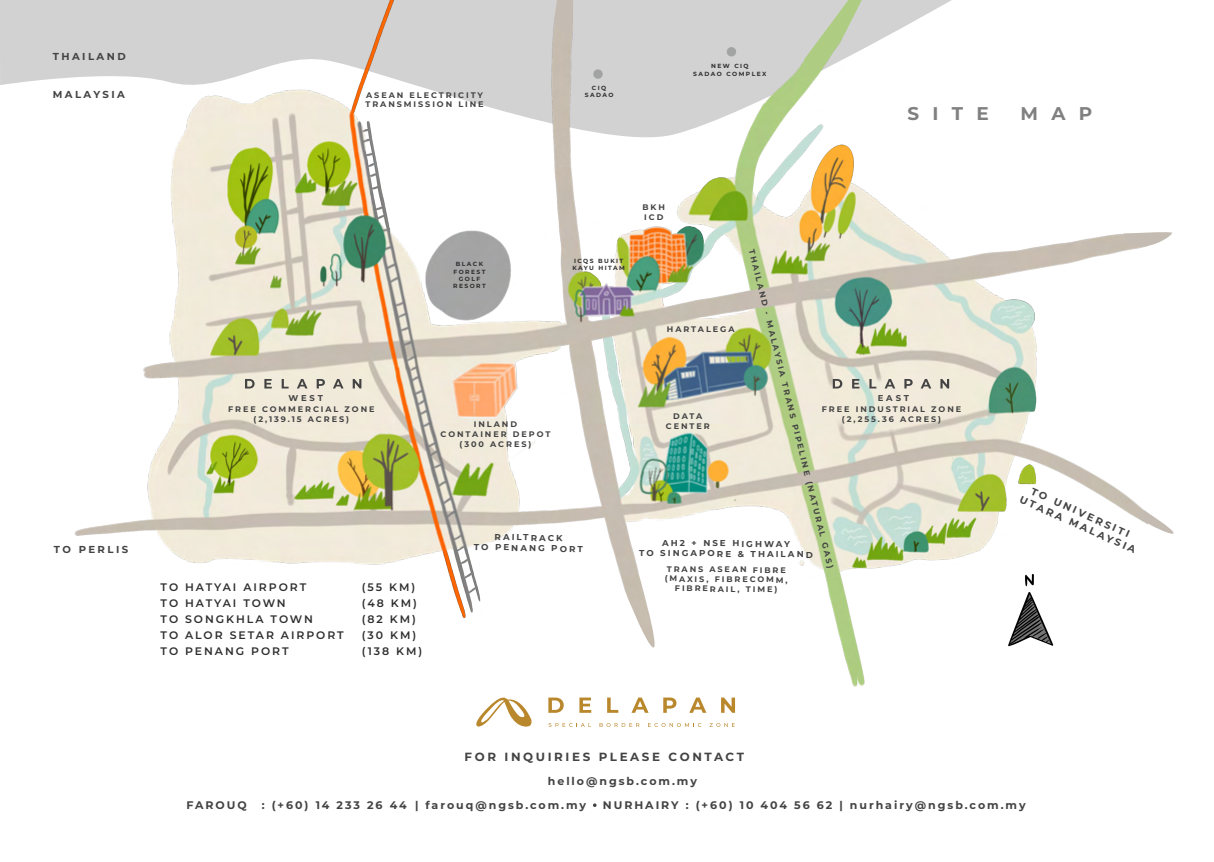
<style>
.page{position:relative;width:1214px;height:862px;background:#fff}
.page>*{position:absolute;margin:0;border:0;box-sizing:border-box;transform-origin:0 0}
.t1{font:700 18.4px "Montserrat";letter-spacing:.72em;color:#808080}
.t2{font:700 11.8px "Montserrat";letter-spacing:.22em;color:#434343}
.t3{font:700 11px "Montserrat";letter-spacing:.18em;color:#434343}
.t4{font:600 10.8px/16px "Montserrat";letter-spacing:.18em;color:#2e2e2e}
.t5{font:700 10.2px/12.2px "Montserrat";letter-spacing:.24em;color:#434343;text-align:center}
.t6{font:700 8.6px/10.4px "Montserrat";color:#434343;text-align:center}
.t7{font:700 8.4px "Montserrat";letter-spacing:.335em;color:#434343}
.t8{font:700 8px/9.6px "Montserrat";letter-spacing:.24em;color:#434343;text-align:center}
.t9{font:700 6px/7.2px "Montserrat";letter-spacing:.24em;color:#2e2e2e;text-align:center}
</style>
<div class="page">
<div style="left:2px;top:2px;width:23px;height:83px;background:#d3d2d2"></div>
<img style="left:25px;top:2px;width:1119px;height:685px">
<svg style="left:245px;top:379px;width:9px;height:9px"></svg>
<svg style="left:264px;top:379px;width:8px;height:9px"></svg>
<svg style="left:281px;top:379px;width:7px;height:9px"></svg>
<svg style="left:297px;top:379px;width:10px;height:9px"></svg>
<svg style="left:316px;top:379px;width:9px;height:9px"></svg>
<svg style="left:333px;top:379px;width:10px;height:9px"></svg>
<svg style="left:352px;top:379px;width:9px;height:9px"></svg>
<svg style="left:832px;top:379px;width:10px;height:9px"></svg>
<svg style="left:852px;top:379px;width:7px;height:9px"></svg>
<svg style="left:869px;top:379px;width:7px;height:9px"></svg>
<svg style="left:884px;top:379px;width:11px;height:9px"></svg>
<svg style="left:904px;top:379px;width:8px;height:9px"></svg>
<svg style="left:920px;top:379px;width:11px;height:9px"></svg>
<svg style="left:940px;top:379px;width:9px;height:9px"></svg>
<svg style="left:1132px;top:510px;width:40px;height:27px"></svg>
<svg style="left:1122px;top:231px;width:50px;height:17px"></svg>
<svg style="left:804px;top:2px;width:57px;height:73px;background:#ccd6bc"></svg>
<div style="left:593px;top:69px;width:9px;height:10px;background:#a2a3a3;border-radius:50%"></div>
<div style="left:726px;top:47px;width:10px;height:9px;background:#a2a3a3;border-radius:50%"></div>
<svg style="left:554px;top:2px;width:19px;height:32px"></svg>
<svg style="left:593px;top:803px;width:3px;height:4px"></svg>
<img style="left:1004px;top:571px;width:51px;height:78px">
<svg style="left:387px;top:569px;width:441px;height:158px"></svg>
<div style="left:356px;top:549px;width:501px;height:117px;border:2px solid #ee1d23;border-radius:22px"></div>
<div style="left:539px;top:361px;width:136px;height:136px;border:4px solid #c6c6c6;border-radius:50%"></div>
<p class="t5" style="left:53px;top:50px;width:74px">THAILAND</p>
<p class="t5" style="left:53px;top:88px;width:74px">MALAYSIA</p>
<p class="t8" style="left:365px;top:90px;width:120px;text-align:left">ASEAN ELECTRICITY<br>TRANSMISSION LINE</p>
<p class="t9" style="left:584px;top:84px;width:30px">CIQ<br>SADAO</p>
<p class="t9" style="left:693px;top:62px;width:75px">NEW CIQ<br>SADAO COMPLEX</p>
<h1 class="t1" style="left:907px;top:100px;width:83px">SITE</h1>
<h1 class="t1" style="left:1020px;top:100px;width:73px">MAP</h1>
<p class="t5" style="left:54px;top:542px;width:76px">TO PERLIS</p>
<p class="t8" style="left:642px;top:202px;width:24px;text-align:left">BKH<br>ICD</p>
<p class="t9" style="left:572px;top:257px;width:54px;text-align:left">ICQS BUKIT<br>KAYU HITAM</p>
<p class="t8" style="left:756px;top:248px;width:330px;rotate:76deg">THAILAND - MALAYSIA TRANS PIPELINE (NATURAL GAS)</p>
<p class="t9" style="left:453px;top:260px;width:34px">BLACK<br>FOREST<br>GOLF<br>RESORT</p>
<p class="t8" style="left:666px;top:324px;width:69px">HARTALEGA</p>
<p class="t7" style="left:288px;top:392px;width:36px">WEST</p>
<p class="t7" style="left:877px;top:392px;width:33px">EAST</p>
<p class="t8" style="left:228px;top:404px;width:148px">FREE COMMERCIAL ZONE (2,139.15 ACRES)</p>
<p class="t8" style="left:821px;top:404px;width:141px">FREE INDUSTRIAL ZONE (2,255.36 ACRES)</p>
<p class="t8" style="left:665px;top:411px;width:45px">DATA<br>CENTER</p>
<p class="t8" style="left:440px;top:419px;width:111px">INLAND<br>CONTAINER DEPOT (300 ACRES)</p>
<p class="t6" style="left:474px;top:531px;width:110px;rotate:1deg">RAILTRACK<br>TO PENANG PORT</p>
<p class="t6" style="left:639px;top:536px;width:175px;rotate:1deg">AH2 + NSE HIGHWAY<br>TO SINGAPORE &amp; THAILAND</p>
<p class="t8" style="left:665px;top:563px;width:124px;rotate:1deg">TRANS ASEAN FIBRE (MAXIS, FIBRECOMM,<br>FIBRERAIL, TIME)</p>
<h3 class="t4" style="left:161px;top:579px;width:185px">TO HATYAI AIRPORT<br>TO HATYAI TOWN<br>TO SONGKHLA TOWN<br>TO ALOR SETAR AIRPORT<br>TO PENANG PORT</h3>
<h3 class="t4" style="left:362px;top:579px;width:62px">(55 KM) (48 KM) (82 KM) (30 KM) (138 KM)</h3>
<p class="t5" style="left:1027px;top:482px;width:128px;rotate:24deg">TO UNIVERSITI<br>UTARA MALAYSIA</p>
<h2 class="t2" style="left:464px;top:748px;width:281px">FOR INQUIRIES PLEASE CONTACT</h2>
<h3 class="t3" style="left:547px;top:773px;width:151px">hello@ngsb.com.my</h3>
<h3 class="t3" style="left:186px;top:797px;width:62px">FAROUQ</h3>
<h3 class="t3" style="left:262px;top:797px;width:326px">: (+60) 14 233 26 44 | farouq@ngsb.com.my</h3>
<h3 class="t3" style="left:602px;top:797px;width:424px">NURHAIRY : (+60) 10 404 56 62 | nurhairy@ngsb.com.my</h3>
</div>
